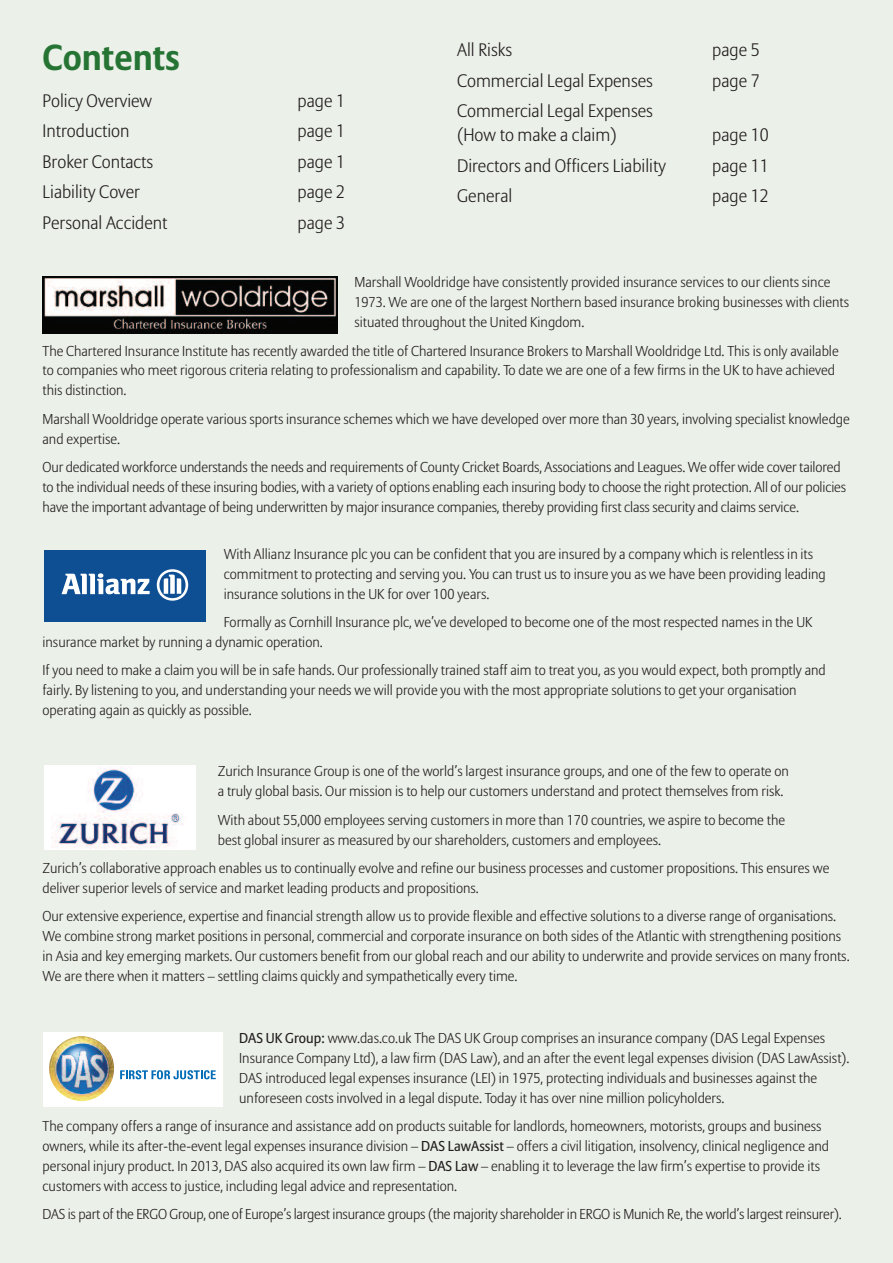
<style>
.page{position:relative;width:893px;height:1263px;background:#ebf0e9}
.page>*{position:absolute;margin:0;border:0;box-sizing:border-box;transform-origin:0 0}
.t1{font:700 36px "Allianz Sans";color:#267434}
.t2{font:300 18px/24px "Allianz Sans";color:#231f20}
.t3{font:300 14.25px/20px "Allianz Sans";color:#231f20}
.s1{font-weight:400}
</style>
<div class="page">
<div style="left:44px;top:550px;width:162px;height:71px;background:#0e4f94"></div>
<svg style="left:62px;top:573px;width:88px;height:21px"></svg>
<svg style="left:157px;top:569px;width:31px;height:32px"></svg>
<div style="left:44px;top:765px;width:151px;height:85px;background:#fff"></div>
<img style="left:51px;top:767px;width:132px;height:82px">
<img style="left:43px;top:276px;width:294px;height:58px">
<div style="left:43px;top:1032px;width:180px;height:74px;background:#fff"></div>
<img style="left:49px;top:1036px;width:65px;height:65px;border-radius:50%">
<svg style="left:120px;top:1070px;width:96px;height:9px"></svg>
<h1 class="t1" style="left:43px;top:43px;width:139px">Contents</h1>
<p class="t2" style="left:43px;top:90px;width:111px">Policy Overview</p>
<p class="t2" style="left:298px;top:90px;width:49px">page 1</p>
<p class="t2" style="left:43px;top:121px;width:89px">Introduction</p>
<p class="t2" style="left:298px;top:121px;width:49px">page 1</p>
<p class="t2" style="left:43px;top:151px;width:112px">Broker Contacts</p>
<p class="t2" style="left:298px;top:151px;width:49px">page 1</p>
<p class="t2" style="left:43px;top:181px;width:99px">Liability Cover</p>
<p class="t2" style="left:298px;top:181px;width:49px">page 2</p>
<p class="t2" style="left:43px;top:212px;width:127px">Personal Accident</p>
<p class="t2" style="left:298px;top:212px;width:49px">page 3</p>
<p class="t2" style="left:457px;top:40px;width:57px">All Risks</p>
<p class="t2" style="left:712px;top:40px;width:49px">page 5</p>
<p class="t2" style="left:457px;top:70px;width:197px">Commercial Legal Expenses</p>
<p class="t2" style="left:712px;top:70px;width:49px">page 7</p>
<p class="t2" style="left:457px;top:100px;width:197px">Commercial Legal Expenses (How to make a claim)</p>
<p class="t2" style="left:712px;top:124px;width:58px">page 10</p>
<p class="t2" style="left:457px;top:155px;width:210px">Directors and Officers Liability</p>
<p class="t2" style="left:712px;top:155px;width:58px">page 11</p>
<p class="t2" style="left:457px;top:185px;width:57px">General</p>
<p class="t2" style="left:712px;top:185px;width:58px">page 12</p>
<p class="t3" style="left:354px;top:274px;width:496px">Marshall Wooldridge have consistently provided insurance services to our clients since<br>1973. We are one of the largest Northern based insurance broking businesses with clients situated throughout the United Kingdom.</p>
<p class="t3" style="left:43px;top:342px;width:798px">The Chartered Insurance Institute has recently awarded the title of Chartered Insurance Brokers to Marshall Wooldridge Ltd. This is only available to companies who meet rigorous criteria relating to professionalism and capability. To date we are one of a few firms in the UK to have achieved this distinction.</p>
<p class="t3" style="left:43px;top:410px;width:809px">Marshall Wooldridge operate various sports insurance schemes which we have developed over more than 30 years, involving specialist knowledge and expertise.</p>
<p class="t3" style="left:43px;top:458px;width:805px">Our dedicated workforce understands the needs and requirements of County Cricket Boards, Associations and Leagues. We offer wide cover tailored to the individual needs of these insuring bodies, with a variety of options enabling each insuring body to choose the right protection. All of our policies have the important advantage of being underwritten by major insurance companies, thereby providing first class security and claims service.</p>
<p class="t3" style="left:224px;top:545px;width:604px">With Allianz Insurance plc you can be confident that you are insured by a company which is relentless in its commitment to protecting and serving you. You can trust us to insure you as we have been providing leading insurance solutions in the UK for over 100 years.</p>
<p class="t3" style="left:43px;top:613px;width:771px;text-indent:181px">Formally as Cornhill Insurance plc, we’ve developed to become one of the most respected names in the UK insurance market by running a dynamic operation.</p>
<p class="t3" style="left:43px;top:662px;width:785px">If you need to make a claim you will be in safe hands. Our professionally trained staff aim to treat you, as you would expect, both promptly and fairly. By listening to you, and understanding your needs we will provide you with the most appropriate solutions to get your organisation operating again as quickly as possible.</p>
<p class="t3" style="left:218px;top:763px;width:573px">Zurich Insurance Group is one of the world’s largest insurance groups, and one of the few to operate on a truly global basis. Our mission is to help our customers understand and protect themselves from risk.</p>
<p class="t3" style="left:218px;top:811px;width:569px">With about 55,000 employees serving customers in more than 170 countries, we aspire to become the best global insurer as measured by our shareholders, customers and employees.</p>
<p class="t3" style="left:43px;top:859px;width:788px">Zurich’s collaborative approach enables us to continually evolve and refine our business processes and customer propositions. This ensures we deliver superior levels of service and market leading products and propositions.</p>
<p class="t3" style="left:43px;top:907px;width:809px">Our extensive experience, expertise and financial strength allow us to provide flexible and effective solutions to a diverse range of organisations.<br>We combine strong market positions in personal, commercial and corporate insurance on both sides of the Atlantic with strengthening positions in Asia and key emerging markets. Our customers benefit from our global reach and our ability to underwrite and provide services on many fronts.<br>We are there when it matters – settling claims quickly and sympathetically every time.</p>
<p class="t3" style="left:239px;top:1030px;width:612px"><span class="s1">DAS UK Group:</span> www.das.co.uk The DAS UK Group comprises an insurance company (DAS Legal Expenses Insurance Company Ltd), a law firm (DAS Law), and an after the event legal expenses division (DAS LawAssist).<br>DAS introduced legal expenses insurance (LEI) in 1975, protecting individuals and businesses against the unforeseen costs involved in a legal dispute. Today it has over nine million policyholders.</p>
<p class="t3" style="left:43px;top:1118px;width:788px">The company offers a range of insurance and assistance add on products suitable for landlords, homeowners, motorists, groups and business owners, while its after-the-event legal expenses insurance division – <span class="s1">DAS LawAssist</span> – offers a civil litigation, insolvency, clinical negligence and personal injury product. In 2013, DAS also acquired its own law firm – <span class="s1">DAS Law</span> – enabling it to leverage the law firm’s expertise to provide its customers with access to justice, including legal advice and representation.</p>
<p class="t3" style="left:43px;top:1206px;width:801px">DAS is part of the ERGO Group, one of Europe’s largest insurance groups (the majority shareholder in ERGO is Munich Re, the world’s largest reinsurer).</p>
</div>
